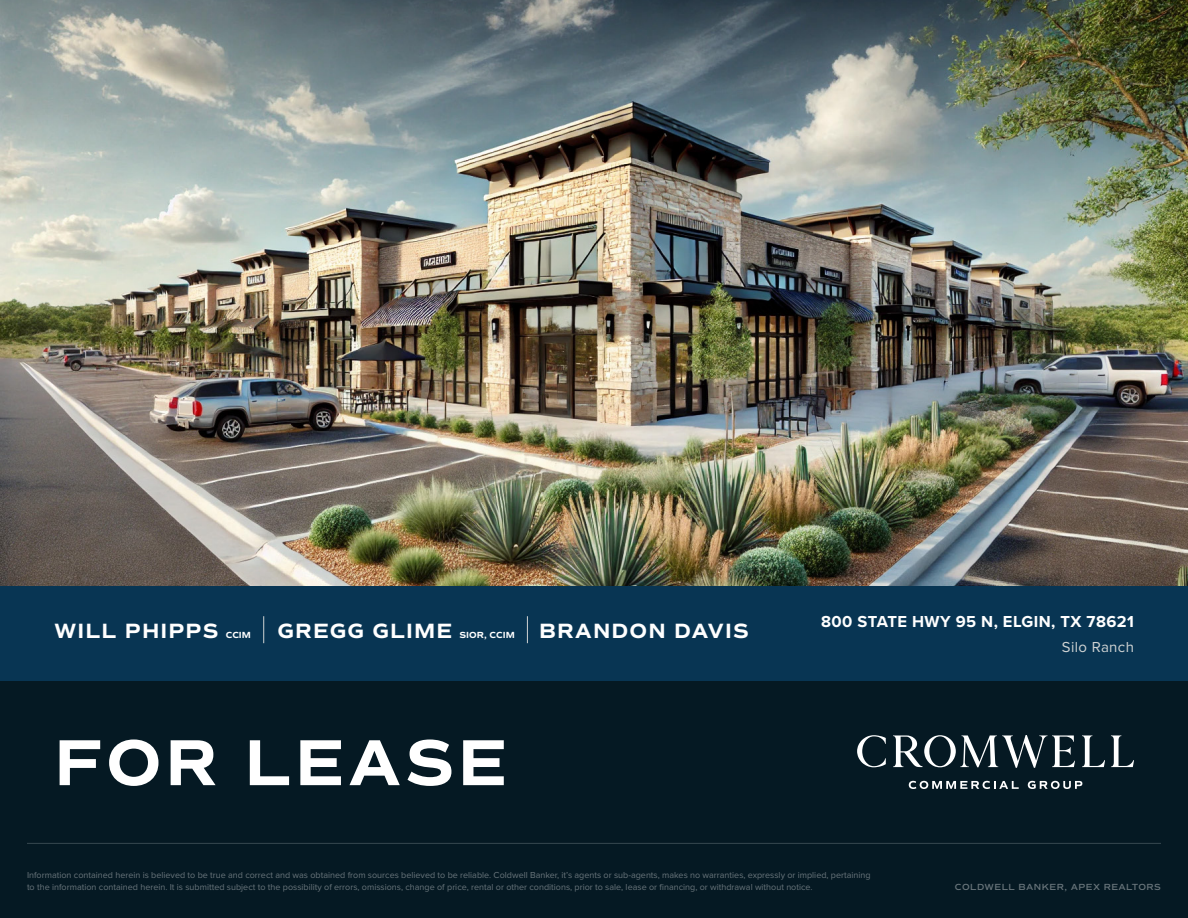
<style>
.page{position:relative;width:1188px;height:918px;background:#fff}
.page>*{position:absolute;margin:0;border:0;box-sizing:border-box;transform-origin:0 0}
.Cover_-_Availability{font:700 66px "Commuters Sans";letter-spacing:.05em;color:#fff}
.Cover_-_Name{font:700 21px "Commuters Sans";letter-spacing:.05em;color:#fff}
.Cover_-_Address{font:700 16.5px "Proxima Nova";letter-spacing:.025em;color:#fff}
.t1{font:15px "Proxima Nova";letter-spacing:.025em;color:#cfd3d3}
.Disclaimer{font:9px/12px "Proxima Nova";color:#69757b}
.t2{font:600 9px "Commuters Sans";letter-spacing:.05em;color:#69757b}
.Cover_-_Name-2{font:700 9px "Commuters Sans";color:#fff}
</style>
<div class="page">
<img style="left:0;top:0;width:1188px;height:586px">
<div style="left:0;top:681px;width:1188px;height:237px;background:#051923"></div>
<div style="left:0;top:586px;width:1188px;height:95px;background:#083553"></div>
<svg style="left:857px;top:735px;width:29px;height:32px"></svg>
<svg style="left:893px;top:735px;width:182px;height:33px"></svg>
<svg style="left:1082px;top:735px;width:23px;height:32px"></svg>
<svg style="left:1111px;top:735px;width:23px;height:32px"></svg>
<svg style="left:909px;top:781px;width:110px;height:8px"></svg>
<svg style="left:1028px;top:781px;width:54px;height:8px"></svg>
<svg style="left:263px;top:616px;width:1px;height:27px"></svg>
<hr style="left:27px;top:843px;width:1134px;height:1px;background:#374850">
<svg style="left:527px;top:616px;width:1px;height:27px"></svg>
<p class="Cover_-_Name" style="left:54px;top:618px;width:166px">WILL PHIPPS</p>
<p class="Cover_-_Name-2" style="left:226px;top:629px;width:27px">CCIM</p>
<p class="Cover_-_Name" style="left:278px;top:618px;width:176px">GREGG GLIME</p>
<p class="Cover_-_Name-2" style="left:460px;top:629px;width:57px">SIOR, CCIM</p>
<p class="Cover_-_Name" style="left:539px;top:618px;width:211px">BRANDON DAVIS</p>
<p class="Cover_-_Availability" style="left:54px;top:722px;width:455px">FOR LEASE</p>
<p class="Cover_-_Address" style="left:821px;top:609px;width:314px">800 STATE HWY 95 N, ELGIN, TX 78621</p>
<p class="t1" style="left:1062px;top:636px;width:74px">Silo Ranch</p>
<p class="Disclaimer" style="left:27px;top:868px;width:845px">Information contained herein is believed to be true and correct and was obtained from sources believed to be reliable. Coldwell Banker, it’s agents or sub-agents, makes no warranties, expressly or implied, pertaining to the information contained herein. It is submitted subject to the possibility of errors, omissions, change of price, rental or other conditions, prior to sale, lease or financing, or withdrawal without notice.</p>
<p class="t2" style="left:955px;top:881px;width:208px">COLDWELL BANKER, APEX REALTORS</p>
</div>
